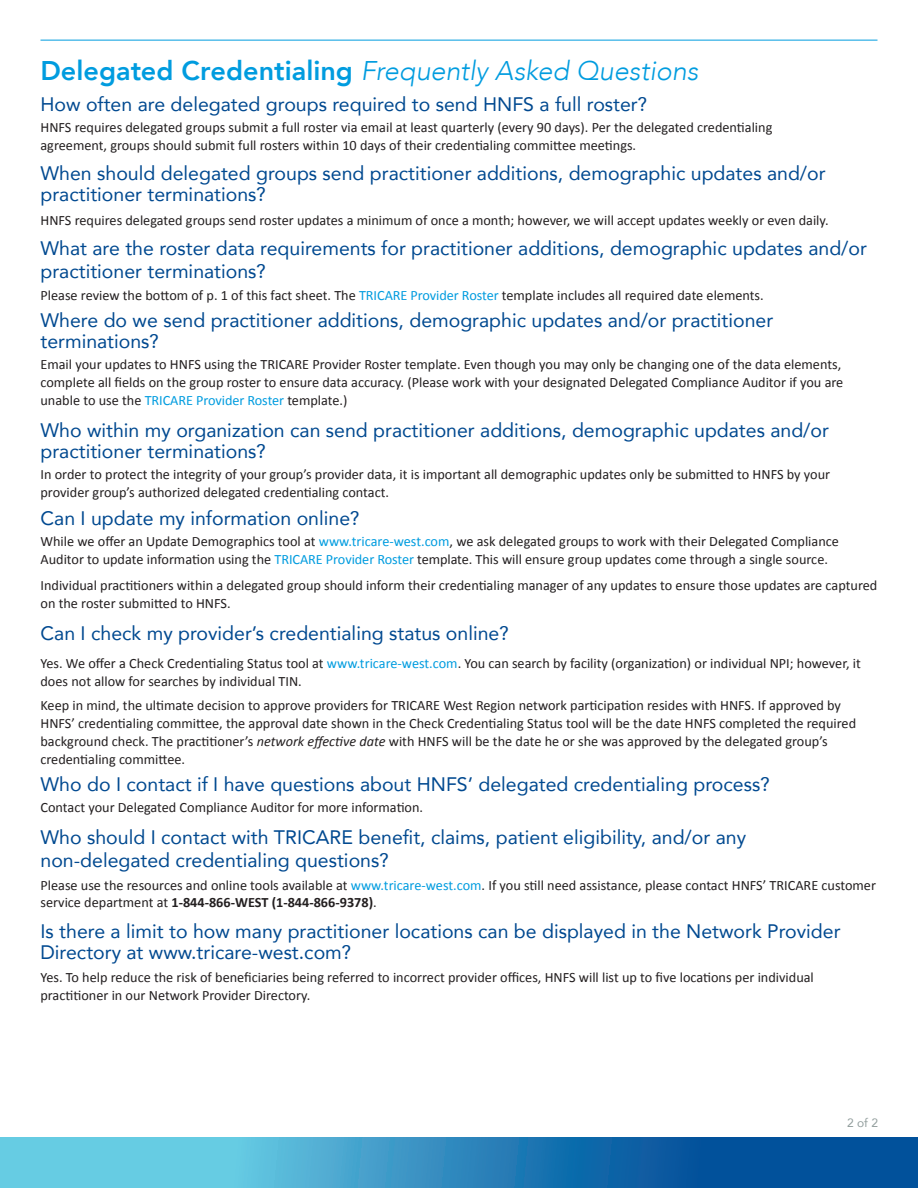
<style>
.page{position:relative;width:918px;height:1188px;background:#fff}
.page>*{position:absolute;margin:0;border:0;box-sizing:border-box;transform-origin:0 0}
.t1{font:italic 300 27px "Avenir";color:#009cdf}
.t2{font:19.5px/21px "Avenir";color:#014990}
.t3{font:14.25px/18px "Calibri";color:#231f20}
.t4{font:12px "Avenir";color:#919d9c}
.s1{font-weight:800;font-style:normal}
.s2{color:#009cdf}
.s3{font-style:italic}
.s4{font-weight:700}
</style>
<div class="page">
<hr style="left:40px;top:40px;width:838px;height:1px;background:#009cdf">
<svg style="left:0;top:1137px;width:918px;height:51px;background:#328cbe"></svg>
<h1 class="t1" style="left:40px;top:54px;width:659px"><span class="s1">Delegated Credentialing</span> Frequently Asked Questions</h1>
<h2 class="t2" style="left:40px;top:93px;width:608px">How often are delegated groups required to send HNFS a full roster?</h2>
<p class="t3" style="left:40px;top:118px;width:733px">HNFS requires delegated groups submit a full roster via email at least quarterly (every 90 days). Per the delegated credentialing agreement, groups should submit full rosters within 10 days of their credentialing committee meetings.</p>
<h2 class="t2" style="left:40px;top:162px;width:787px">When should delegated groups send practitioner additions, demographic updates and/or practitioner terminations?</h2>
<p class="t3" style="left:40px;top:211px;width:790px">HNFS requires delegated groups send roster updates a minimum of once a month; however, we will accept updates weekly or even daily.</p>
<h2 class="t2" style="left:40px;top:237px;width:828px;line-height:22.5px">What are the roster data requirements for practitioner additions, demographic updates and/or practitioner terminations?</h2>
<p class="t3" style="left:40px;top:286px;width:725px">Please review the bottom of p. 1 of this fact sheet. The <span class="s2">TRICARE Provider Roster</span> template includes all required date elements.</p>
<h2 class="t2" style="left:40px;top:309px;width:734px">Where do we send practitioner additions, demographic updates and/or practitioner terminations?</h2>
<p class="t3" style="left:40px;top:355px;width:804px">Email your updates to HNFS using the TRICARE Provider Roster template. Even though you may only be changing one of the data elements, complete all fields on the group roster to ensure data accuracy. (Please work with your designated Delegated Compliance Auditor if you are unable to use the <span class="s2">TRICARE Provider Roster</span> template.)</p>
<h2 class="t2" style="left:40px;top:419px;width:790px">Who within my organization can send practitioner additions, demographic updates and/or practitioner terminations?</h2>
<p class="t3" style="left:40px;top:464px;width:791px">In order to protect the integrity of your group’s provider data, it is important all demographic updates only be submitted to HNFS by your provider group’s authorized delegated credentialing contact.</p>
<h2 class="t2" style="left:40px;top:507px;width:321px">Can I update my information online?</h2>
<p class="t3" style="left:40px;top:532px;width:800px">While we offer an Update Demographics tool at <span class="s2">www.tricare-west.com</span>, we ask delegated groups to work with their Delegated Compliance<br>Auditor to update information using the <span class="s2">TRICARE Provider Roster</span> template. This will ensure group updates come through a single source.</p>
<p class="t3" style="left:40px;top:576px;width:838px">Individual practitioners within a delegated group should inform their credentialing manager of any updates to ensure those updates are captured on the roster submitted to HNFS.</p>
<h2 class="t2" style="left:40px;top:622px;width:470px">Can I check my provider’s credentialing status online?</h2>
<p class="t3" style="left:40px;top:654px;width:822px">Yes. We offer a Check Credentialing Status tool at <span class="s2">www.tricare-west.com</span>. You can search by facility (organization) or individual NPI; however, it does not allow for searches by individual TIN.</p>
<p class="t3" style="left:40px;top:696px;width:817px">Keep in mind, the ultimate decision to approve providers for TRICARE West Region network participation resides with HNFS. If approved by HNFS’ credentialing committee, the approval date shown in the Check Credentialing Status tool will be the date HNFS completed the required background check. The practitioner’s <span class="s3">network effective date</span> with HNFS will be the date he or she was approved by the delegated group’s credentialing committee.</p>
<h2 class="t2" style="left:40px;top:773px;width:731px">Who do I contact if I have questions about HNFS’ delegated credentialing process?</h2>
<p class="t3" style="left:40px;top:798px;width:384px">Contact your Delegated Compliance Auditor for more information.</p>
<h2 class="t2" style="left:40px;top:825px;width:707px;line-height:23.4px">Who should I contact with TRICARE benefit, claims, patient eligibility, and/or any non-delegated credentialing questions?</h2>
<p class="t3" style="left:40px;top:876px;width:837px;line-height:17.1px">Please use the resources and online tools available at <span class="s2">www.tricare-west.com</span>. If you still need assistance, please contact HNFS’ TRICARE customer service department at <span class="s4">1-844-866-WEST (1-844-866-9378)</span>.</p>
<h2 class="t2" style="left:40px;top:920px;width:802px">Is there a limit to how many practitioner locations can be displayed in the Network Provider<br>Directory at www.tricare-west.com?</h2>
<p class="t3" style="left:40px;top:968px;width:775px">Yes. To help reduce the risk of beneficiaries being referred to incorrect provider offices, HNFS will list up to five locations per individual practitioner in our Network Provider Directory.</p>
<p class="t4" style="left:847px;top:1113px;width:32px">2 of 2</p>
</div>
